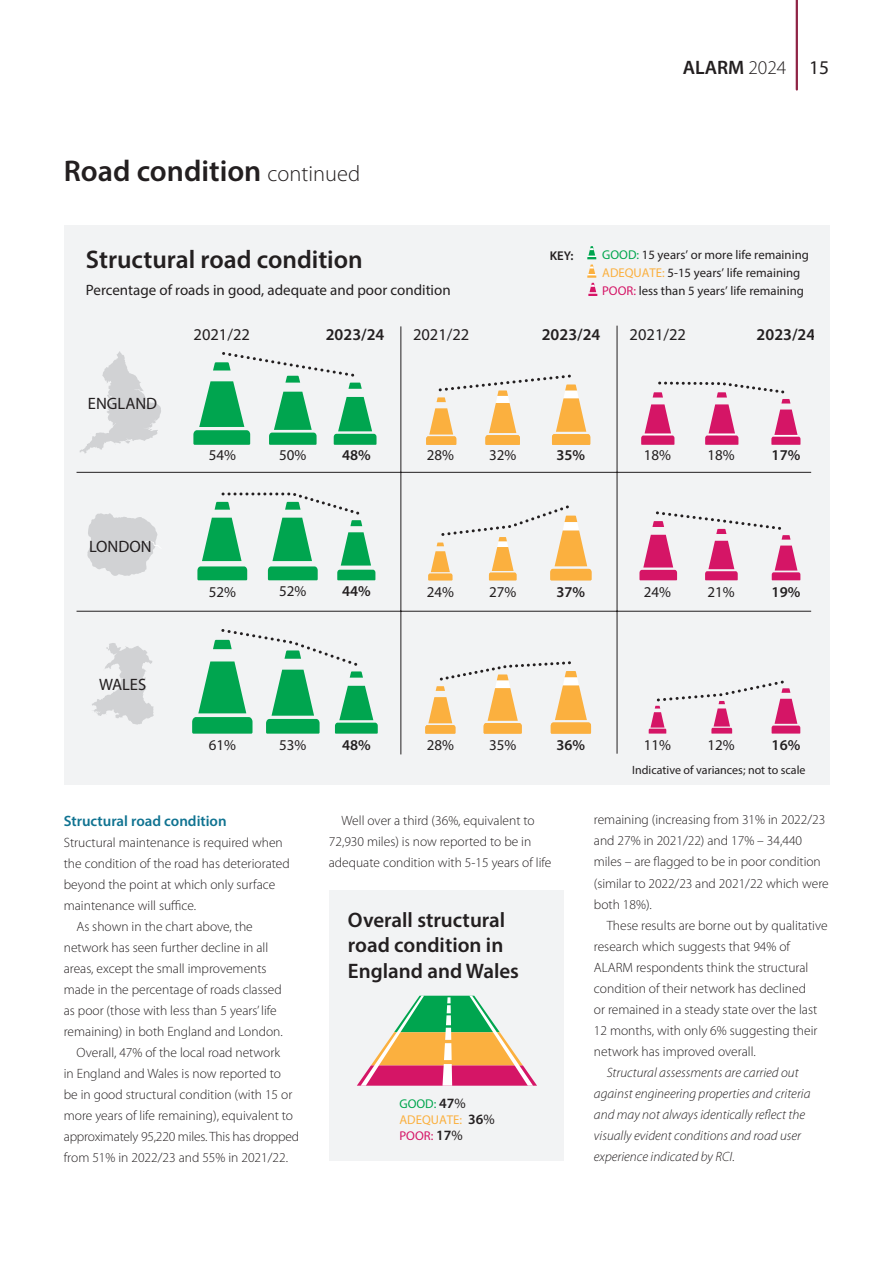
<style>
.page{position:relative;width:893px;height:1263px;background:#fff}
.page>*{position:absolute;margin:0;border:0;box-sizing:border-box;transform-origin:0 0}
.t1{font:600 30px "Myriad Pro";color:#231f20}
.t2{font:600 25.5px "Myriad Pro";color:#231f20}
.t3{font:600 21px/25.5px "Myriad Pro";color:#231f20}
.t4{font:600 19.5px "Myriad Pro";color:#231f20}
.t5{font:16.5px "Myriad Pro";color:#231f20}
.t6{font:600 16.5px "Myriad Pro";color:#231f20}
.t7{font:15px "Myriad Pro";color:#231f20}
.t8{font:600 15px "Myriad Pro";color:#231f20}
.t9{font:600 15px "Myriad Pro";color:#107391}
.t10{font:300 13.5px/21px "Myriad Pro";color:#231f20}
.t11{font:italic 300 13.5px/21px "Myriad Pro";color:#231f20}
.t12{font:12.75px/18.3px "Myriad Pro";color:#231f20}
.t13{font:12.75px/16.2px "Myriad Pro";color:#fbb03f}
.t14{font:600 12.75px "Myriad Pro";color:#231f20}
.t15{font:12px "Myriad Pro";color:#231f20}
.s1{font-weight:300;font-size:22.35px}
.s2{font-weight:300}
.s3{font-weight:400}
.s4{color:#00a64d}
.s5{color:#00a54f}
.s6{color:#fbb03f}
.s7{color:#d51566}
.s8{font-weight:600;font-size:14.25px;color:#231f20}
.s9{font-size:14.25px;color:#231f20}
.s10{font-style:normal}
</style>
<div class="page">
<hr style="left:796px;top:0;width:2px;height:89px;background:#8f2445">
<div style="left:329px;top:891px;width:235px;height:270px;background:#f2f3f4"></div>
<div style="left:64px;top:225px;width:765px;height:560px;background:#f2f3f4"></div>
<svg style="left:87px;top:513px;width:71px;height:63px"></svg>
<svg style="left:79px;top:351px;width:82px;height:102px"></svg>
<svg style="left:92px;top:643px;width:62px;height:81px"></svg>
<hr style="left:400px;top:326px;width:1px;height:428px;background:#231f20">
<hr style="left:77px;top:611px;width:734px;height:1px;background:#231f20">
<hr style="left:77px;top:472px;width:734px;height:1px;background:#231f20">
<hr style="left:617px;top:326px;width:1px;height:428px;background:#231f20">
<svg style="left:193px;top:352px;width:183px;height:93px"></svg>
<svg style="left:192px;top:629px;width:186px;height:105px"></svg>
<svg style="left:197px;top:492px;width:178px;height:88px"></svg>
<svg style="left:426px;top:374px;width:164px;height:71px"></svg>
<svg style="left:428px;top:505px;width:163px;height:75px"></svg>
<svg style="left:649px;top:680px;width:151px;height:53px"></svg>
<svg style="left:425px;top:661px;width:166px;height:72px"></svg>
<svg style="left:641px;top:381px;width:159px;height:64px"></svg>
<svg style="left:639px;top:511px;width:161px;height:69px"></svg>
<svg style="left:587px;top:246px;width:9px;height:13px"></svg>
<svg style="left:587px;top:265px;width:10px;height:31px"></svg>
<svg style="left:357px;top:996px;width:180px;height:90px"></svg>
<h1 class="t1" style="left:64px;top:152px;width:298px">Road condition <span class="s1">continued</span></h1>
<h2 class="t2" style="left:86px;top:243px;width:278px">Structural road condition</h2>
<p class="t7" style="left:86px;top:281px;width:366px">Percentage of roads in good, adequate and poor condition</p>
<h3 class="t4" style="left:683px;top:55px;width:148px">ALARM <span class="s2">2024</span> <span class="s3">15</span></h3>
<p class="t14" style="left:550px;top:247px;width:25px">KEY:</p>
<p class="t12" style="left:602px;top:245px;width:208px"><span class="s4">GOOD</span><span class="s5">:</span> 15 years’ or more life remaining<br><span class="s6">ADEQUATE:</span> 5-15 years’ life remaining<br><span class="s7">POOR:</span> less than 5 years’ life remaining</p>
<p class="t5" style="left:88px;top:394px;width:71px">ENGLAND</p>
<p class="t5" style="left:89px;top:536px;width:64px">LONDON</p>
<p class="t5" style="left:99px;top:674px;width:49px">WALES</p>
<p class="t5" style="left:194px;top:324px;width:58px">2021/22</p>
<p class="t5" style="left:413px;top:324px;width:58px">2021/22</p>
<p class="t6" style="left:542px;top:323px;width:60px">2023/24</p>
<p class="t5" style="left:630px;top:324px;width:58px">2021/22</p>
<p class="t6" style="left:757px;top:323px;width:60px">2023/24</p>
<p class="t6" style="left:326px;top:323px;width:60px">2023/24</p>
<p class="t7" style="left:209px;top:445px;width:29px">54%</p>
<p class="t7" style="left:279px;top:445px;width:29px">50%</p>
<p class="t8" style="left:342px;top:445px;width:30px">48%</p>
<p class="t7" style="left:427px;top:445px;width:29px">28%</p>
<p class="t7" style="left:489px;top:445px;width:29px">32%</p>
<p class="t8" style="left:556px;top:445px;width:30px">35%</p>
<p class="t7" style="left:644px;top:445px;width:29px">18%</p>
<p class="t7" style="left:707px;top:445px;width:29px">18%</p>
<p class="t8" style="left:772px;top:445px;width:30px">17%</p>
<p class="t7" style="left:209px;top:582px;width:29px">52%</p>
<p class="t7" style="left:279px;top:582px;width:29px">52%</p>
<p class="t8" style="left:342px;top:582px;width:30px">44%</p>
<p class="t7" style="left:427px;top:582px;width:29px">24%</p>
<p class="t7" style="left:489px;top:582px;width:29px">27%</p>
<p class="t8" style="left:557px;top:582px;width:30px">37%</p>
<p class="t7" style="left:644px;top:582px;width:29px">24%</p>
<p class="t7" style="left:707px;top:582px;width:29px">21%</p>
<p class="t8" style="left:772px;top:582px;width:30px">19%</p>
<p class="t7" style="left:209px;top:735px;width:29px">61%</p>
<p class="t7" style="left:279px;top:735px;width:29px">53%</p>
<p class="t8" style="left:342px;top:735px;width:30px">48%</p>
<p class="t7" style="left:427px;top:735px;width:29px">28%</p>
<p class="t7" style="left:489px;top:735px;width:29px">35%</p>
<p class="t8" style="left:557px;top:735px;width:30px">36%</p>
<p class="t7" style="left:644px;top:735px;width:29px">11%</p>
<p class="t7" style="left:707px;top:735px;width:29px">12%</p>
<p class="t8" style="left:772px;top:735px;width:30px">16%</p>
<p class="t9" style="left:64px;top:811px;width:164px">Structural road condition</p>
<p class="t10" style="left:64px;top:831px;width:220px">Structural maintenance is required when</p>
<p class="t10" style="left:64px;top:852px;width:227px">the condition of the road has deteriorated</p>
<p class="t10" style="left:64px;top:873px;width:213px">beyond the point at which only surface</p>
<p class="t10" style="left:64px;top:894px;width:134px">maintenance will suffice.</p>
<p class="t10" style="left:77px;top:915px;width:178px">As shown in the chart above, the</p>
<p class="t10" style="left:64px;top:936px;width:206px">network has seen further decline in all</p>
<p class="t10" style="left:64px;top:957px;width:204px">areas, except the small improvements</p>
<p class="t10" style="left:64px;top:978px;width:219px">made in the percentage of roads classed</p>
<p class="t10" style="left:64px;top:999px;width:215px">as poor (those with less than 5 years’ life</p>
<p class="t10" style="left:64px;top:1020px;width:220px">remaining) in both England and London.</p>
<p class="t10" style="left:77px;top:1041px;width:205px">Overall, 47% of the local road network</p>
<p class="t10" style="left:64px;top:1062px;width:219px">in England and Wales is now reported to</p>
<p class="t10" style="left:64px;top:1083px;width:230px">be in good structural condition (with 15 or</p>
<p class="t10" style="left:64px;top:1104px;width:231px">more years of life remaining), equivalent to</p>
<p class="t10" style="left:64px;top:1125px;width:237px">approximately 95,220 miles. This has dropped</p>
<p class="t10" style="left:64px;top:1146px;width:226px">from 51% in 2022/23 and 55% in 2021/22.</p>
<p class="t10" style="left:329px;top:809px;width:224px;text-indent:13px">Well over a third (36%, equivalent to<br>72,930 miles) is now reported to be in adequate condition with 5-15 years of life</p>
<h3 class="t3" style="left:348px;top:906px;width:173px">Overall structural road condition in<br>England and Wales</h3>
<p class="t13" style="left:399px;top:1095px;width:97px"><span class="s4">GOOD:</span> <span class="s8">47</span><span class="s9">%<br></span>ADEQUATE: <span class="s8">36</span><span class="s9">%<br></span><span class="s7">POOR:</span> <span class="s8">17</span><span class="s9">%</span></p>
<p class="t15" style="left:632px;top:763px;width:175px">Indicative of variances; not to scale</p>
<p class="t10" style="left:594px;top:809px;width:236px">remaining (increasing from 31% in 2022/23 and 27% in 2021/22) and 17% – 34,440 miles – are flagged to be in poor condition (similar to 2022/23 and 2021/22 which were both 18%).</p>
<p class="t10" style="left:594px;top:914px;width:235px;text-indent:13px">These results are borne out by qualitative research which suggests that 94% of ALARM respondents think the structural condition of their network has declined<br>or remained in a steady state over the last 12 months, with only 6% suggesting their network has improved overall.</p>
<p class="t11" style="left:594px;top:1061px;width:218px;text-indent:13px">Structural assessments are carried out against engineering properties and criteria and may not always identically reflect the visually evident conditions and road user experience indicated by RCI<span class="s10">.</span></p>
</div>
